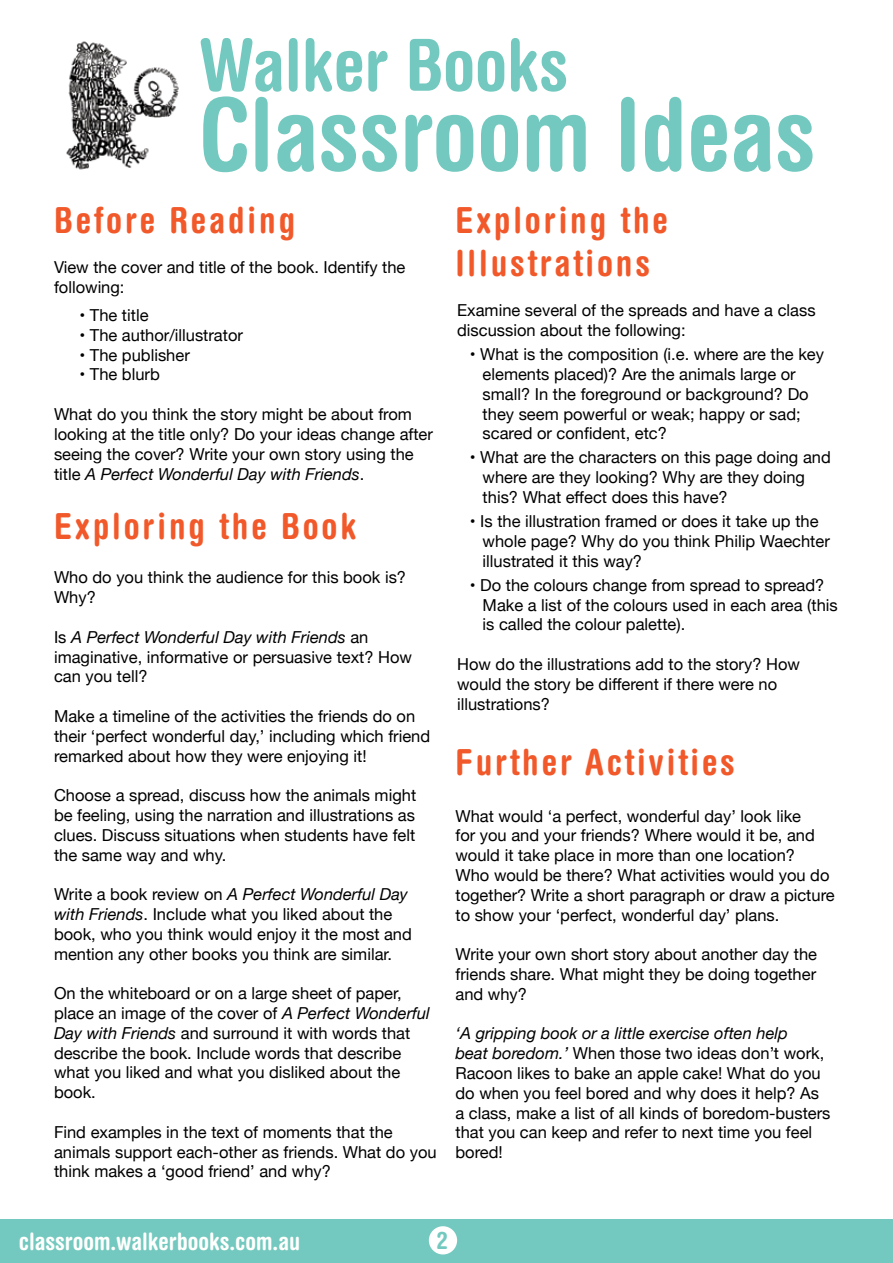
<style>
.page{position:relative;width:893px;height:1263px;background:#fff}
.page>*{position:absolute;margin:0;border:0;box-sizing:border-box;transform-origin:0 0}
.t1{font:700 condensed 100.5px "Helvetica Rounded";color:#73c9bf}
.t2{font:700 condensed 72px "Helvetica Rounded";color:#73c9bf}
.t3{font:700 condensed 36px/43.2px "Helvetica Rounded";letter-spacing:.08em;color:#f1592a}
.t4{font:700 condensed 24px "Helvetica Rounded";color:#fffffd}
.t5{font:700 condensed 24px "Helvetica Rounded";color:#73c9bf}
.t6{font:16.5px/19.8px "Helvetica Neue";color:#000}
.s1{font-style:italic}
</style>
<div class="page">
<div style="left:0;top:1219px;width:893px;height:44px;background:#73c9bf"></div>
<img style="left:66px;top:41px;width:113px;height:129px">
<div style="left:429px;top:1226px;width:28px;height:28px;background:#fff;border-radius:50%"></div>
<h2 class="t2" style="left:199px;top:21px;width:371px">Walker Books</h2>
<h1 class="t1" style="left:199px;top:74px;width:618px">Classroom Ideas</h1>
<h3 class="t3" style="left:54px;top:198px;width:243px">Before Reading</h3>
<h3 class="t3" style="left:455px;top:198px;width:214px">Exploring the<br>Illustrations</h3>
<p class="t6" style="left:54px;top:258px;width:353px">View the cover and title of the book. Identify the following:</p>
<p class="t6" style="left:80px;top:306px;width:71px">• The title</p>
<p class="t6" style="left:80px;top:326px;width:165px">• The author/illustrator</p>
<p class="t6" style="left:80px;top:346px;width:112px">• The publisher</p>
<p class="t6" style="left:80px;top:366px;width:82px">• The blurb</p>
<p class="t6" style="left:54px;top:405px;width:380px">What do you think the story might be about from looking at the title only? Do your ideas change after seeing the cover? Write your own story using the title <span class="s1">A Perfect Wonderful Day with Friends</span>.</p>
<p class="t6" style="left:457px;top:301px;width:360px">Examine several of the spreads and have a class discussion about the following:</p>
<p class="t6" style="left:483px;top:345px;width:343px;text-indent:-13px">• What is the composition (i.e. where are the key elements placed)? Are the animals large or small? In the foreground or background? Do they seem powerful or weak; happy or sad; scared or confident, etc?</p>
<p class="t6" style="left:483px;top:449px;width:350px;text-indent:-13px">• What are the characters on this page doing and where are they looking? Why are they doing this? What effect does this have?</p>
<p class="t6" style="left:483px;top:512px;width:349px;text-indent:-13px">• Is the illustration framed or does it take up the whole page? Why do you think Philip Waechter illustrated it this way?</p>
<p class="t6" style="left:483px;top:576px;width:357px;text-indent:-13px">• Do the colours change from spread to spread?<br>Make a list of the colours used in each area (this is called the colour palette).</p>
<p class="t6" style="left:457px;top:655px;width:344px">How do the illustrations add to the story? How would the story be different if there were no illustrations?</p>
<h3 class="t3" style="left:54px;top:504px;width:304px">Exploring the Book</h3>
<p class="t6" style="left:54px;top:569px;width:354px">Who do you think the audience for this book is?<br>Why?</p>
<p class="t6" style="left:54px;top:628px;width:360px">Is <span class="s1">A Perfect Wonderful Day with Friends</span> an imaginative, informative or persuasive text? How can you tell?</p>
<p class="t6" style="left:54px;top:707px;width:378px">Make a timeline of the activities the friends do on their ‘perfect wonderful day,’ including which friend remarked about how they were enjoying it!</p>
<p class="t6" style="left:54px;top:786px;width:364px;text-align:justify">Choose a spread, discuss how the animals might be feeling, using the narration and illustrations as clues. Discuss situations when students have felt the same way and why.</p>
<p class="t6" style="left:54px;top:885px;width:359px">Write a book review on <span class="s1">A Perfect Wonderful Day with Friends</span>. Include what you liked about the book, who you think would enjoy it the most and mention any other books you think are similar.</p>
<p class="t6" style="left:54px;top:984px;width:377px">On the whiteboard or on a large sheet of paper, place an image of the cover of <span class="s1">A Perfect Wonderful Day with Friends</span> and surround it with words that describe the book. Include words that describe what you liked and what you disliked about the book.</p>
<p class="t6" style="left:54px;top:1123px;width:384px">Find examples in the text of moments that the animals support each-other as friends. What do you think makes a ‘good friend’ and why?</p>
<h3 class="t3" style="left:455px;top:740px;width:281px">Further Activities</h3>
<p class="t6" style="left:455px;top:807px;width:381px">What would ‘a perfect, wonderful day’ look like<br>for you and your friends? Where would it be, and would it take place in more than one location?<br>Who would be there? What activities would you do together? Write a short paragraph or draw a picture to show your ‘perfect, wonderful day’ plans.</p>
<p class="t6" style="left:455px;top:945px;width:363px;text-align:justify">Write your own short story about another day the friends share. What might they be doing together and why?</p>
<p class="t6" style="left:455px;top:1024px;width:377px"><span class="s1">‘A gripping book or a little exercise often help<br>beat boredom.’</span> When those two ideas don’t work, Racoon likes to bake an apple cake! What do you do when you feel bored and why does it help? As a class, make a list of all kinds of boredom-busters that you can keep and refer to next time you feel bored!</p>
<h3 class="t4" style="left:19px;top:1226px;width:283px">classroom.walkerbooks.com.au</h3>
<h3 class="t5" style="left:437px;top:1225px;width:13px">2</h3>
</div>
